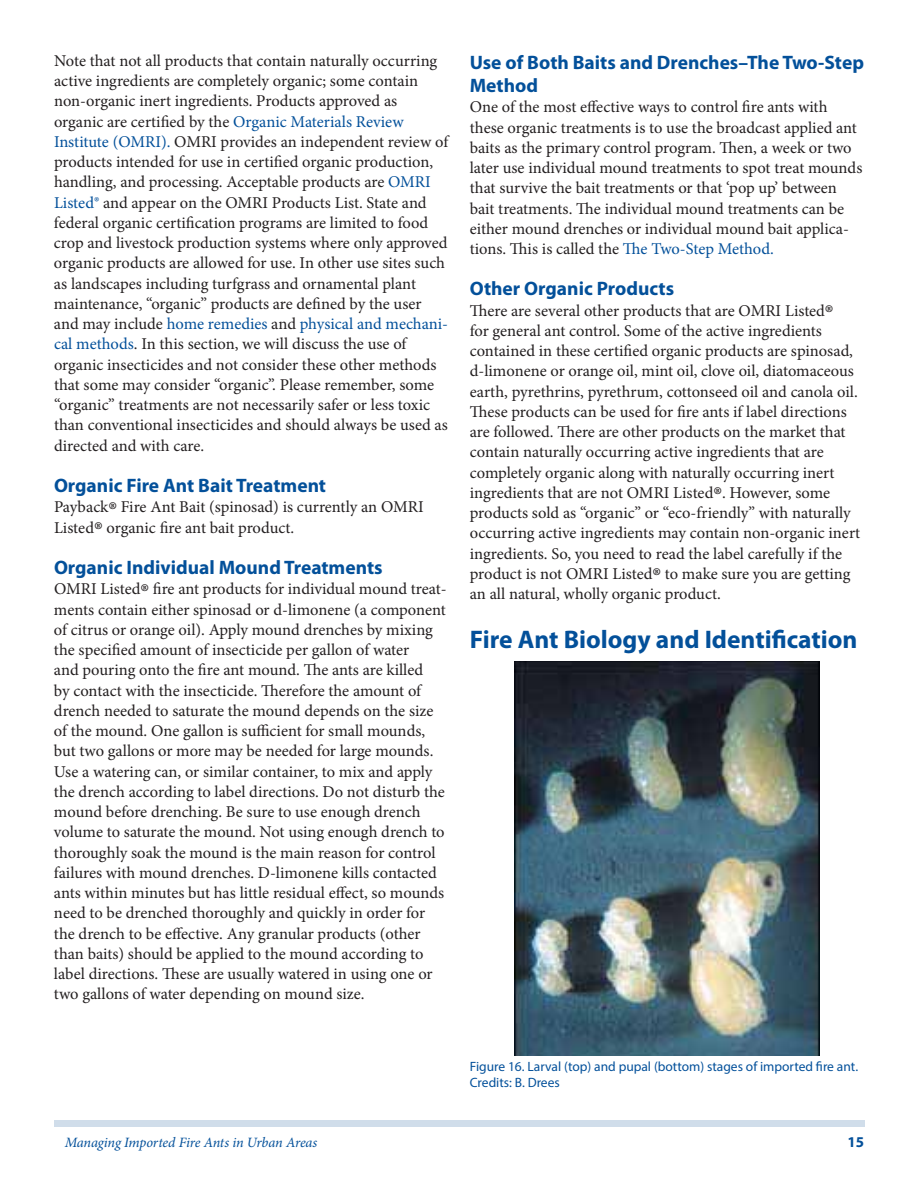
<style>
.page{position:relative;width:918px;height:1188px;background:#fff}
.page>*{position:absolute;margin:0;border:0;box-sizing:border-box;transform-origin:0 0}
.t1{font:700 25.5px "Myriad Pro";color:#03509a}
.t2{font:700 19.5px/23.4px "Myriad Pro";color:#03509a}
.t3{font:16.5px/20.2px "Minion Pro";color:#231f20}
.t4{font:700 15px "Myriad Pro";color:#03509a}
.t5{font:italic 14.25px "Minion Pro";letter-spacing:-.015em;color:#03509a}
.t6{font:13.5px/16.5px "Myriad Pro";color:#03509a}
.s1{color:#03509a}
.s2{font-size:27px}
</style>
<div class="page">
<div style="left:54px;top:1120px;width:810px;height:7px;background:#d0ddea"></div>
<img style="left:514px;top:661px;width:306px;height:394px">
<p class="t3" style="left:54px;top:52px;width:396px">Note that not all products that contain naturally occurring active ingredients are completely organic; some contain non-organic inert ingredients. Products approved as organic are certified by the <span class="s1">Organic Materials Review Institute (OMRI).</span> OMRI provides an independent review of products intended for use in certified organic production, handling, and processing. Acceptable products are <span class="s1">OMRI Listed®</span> and appear on the OMRI Products List. State and federal organic certification programs are limited to food crop and livestock production systems where only approved organic products are allowed for use. In other use sites such as landscapes including turfgrass and ornamental plant maintenance, “organic” products are defined by the user and may include <span class="s1">home remedies</span> and <span class="s1">physical and mechani&shy;cal methods</span>. In this section, we will discuss the use of organic insecticides and not consider these other methods that some may consider “organic”. Please remember, some “organic” treatments are not necessarily safer or less toxic than conventional insecticides and should always be used as directed and with care.</p>
<p class="t2" style="left:54px;top:475px;width:274px">Organic Fire Ant Bait Treatment</p>
<p class="t3" style="left:54px;top:498px;width:371px">Payback<span class="s2">®</span> Fire Ant Bait (spinosad) is currently an OMRI<br>Listed<span class="s2">®</span> organic fire ant bait product.</p>
<p class="t2" style="left:54px;top:557px;width:330px">Organic Individual Mound Treatments</p>
<p class="t3" style="left:54px;top:580px;width:394px">OMRI Listed<span class="s2">®</span> fire ant products for individual mound treat&shy;ments contain either spinosad or d-limonene (a component of citrus or orange oil). Apply mound drenches by mixing the specified amount of insecticide per gallon of water<br>and pouring onto the fire ant mound. The ants are killed<br>by contact with the insecticide. Therefore the amount of drench needed to saturate the mound depends on the size of the mound. One gallon is sufficient for small mounds, but two gallons or more may be needed for large mounds.<br>Use a watering can, or similar container, to mix and apply the drench according to label directions. Do not disturb the mound before drenching. Be sure to use enough drench volume to saturate the mound. Not using enough drench to thoroughly soak the mound is the main reason for control failures with mound drenches. D-limonene kills contacted ants within minutes but has little residual effect, so mounds need to be drenched thoroughly and quickly in order for the drench to be effective. Any granular products (other than baits) should be applied to the mound according to label directions. These are usually watered in using one or two gallons of water depending on mound size.</p>
<p class="t2" style="left:470px;top:52px;width:396px">Use of Both Baits and Drenches–The Two-Step<br>Method</p>
<p class="t3" style="left:470px;top:98px;width:394px">One of the most effective ways to control fire ants with these organic treatments is to use the broadcast applied ant baits as the primary control program. Then, a week or two later use individual mound treatments to spot treat mounds that survive the bait treatments or that ‘pop up’ between bait treatments. The individual mound treatments can be either mound drenches or individual mound bait applica&shy;tions. This is called the <span class="s1">The Two-Step Method.</span></p>
<p class="t2" style="left:470px;top:278px;width:206px">Other Organic Products</p>
<p class="t3" style="left:470px;top:302px;width:392px">There are several other products that are OMRI Listed<span class="s2">®<br></span>for general ant control. Some of the active ingredients contained in these certified organic products are spinosad, d-limonene or orange oil, mint oil, clove oil, diatomaceous earth, pyrethrins, pyrethrum, cottonseed oil and canola oil.<br>These products can be used for fire ants if label directions are followed. There are other products on the market that contain naturally occurring active ingredients that are completely organic along with naturally occurring inert ingredients that are not OMRI Listed<span class="s2">®</span>. However, some products sold as “organic” or “eco-friendly” with naturally occurring active ingredients may contain non-organic inert ingredients. So, you need to read the label carefully if the product is not OMRI Listed<span class="s2">®</span> to make sure you are getting an all natural, wholly organic product.</p>
<h1 class="t1" style="left:470px;top:630px;width:389px">Fire Ant Biology and Identification</h1>
<p class="t6" style="left:470px;top:1059px;width:390px">Figure 16. Larval (top) and pupal (bottom) stages of imported fire ant.<br>Credits: B. Drees</p>
<p class="t5" style="left:65px;top:1137px;width:254px">Managing Imported Fire Ants in Urban Areas</p>
<p class="t4" style="left:847px;top:1137px;width:18px">15</p>
</div>
